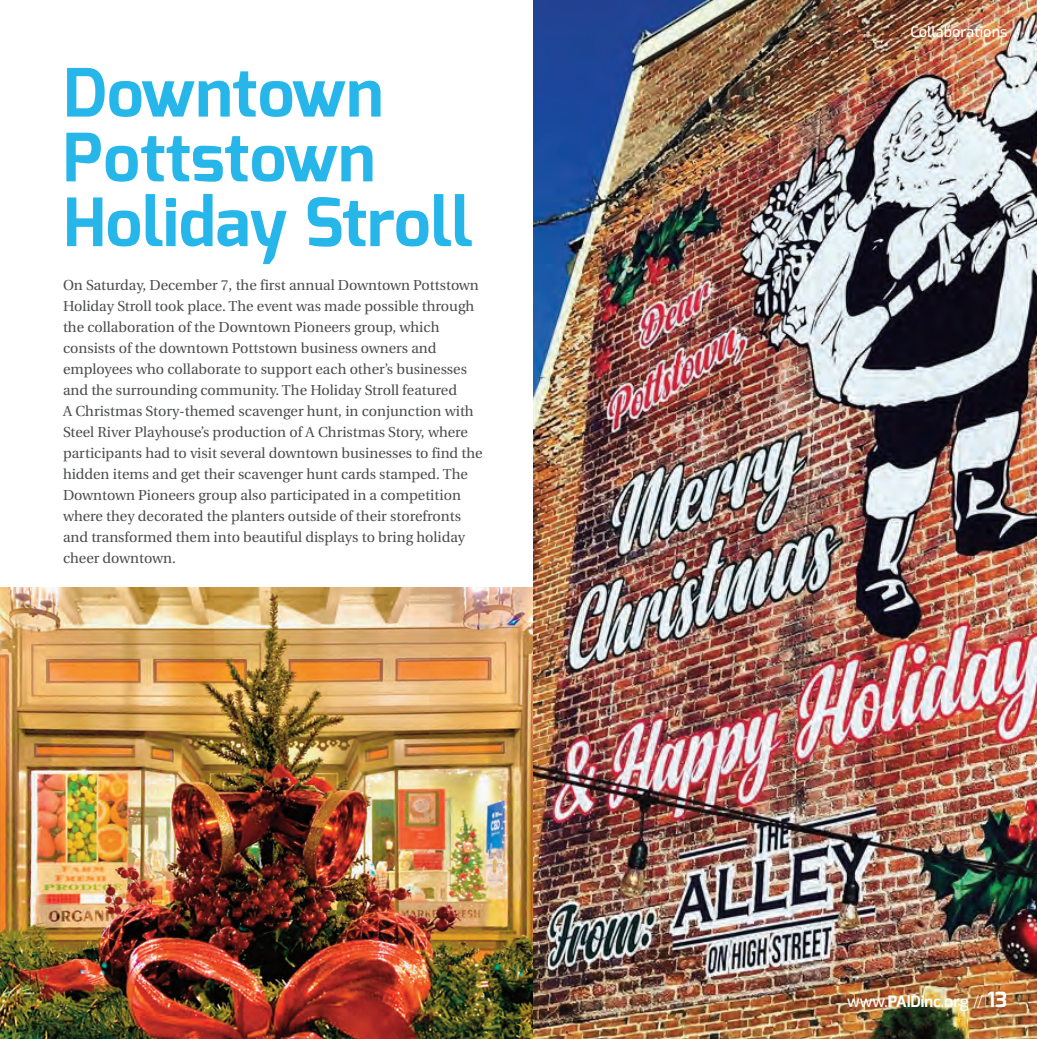
<style>
.page{position:relative;width:1037px;height:1039px;background:#fff}
.page>*{position:absolute;margin:0;border:0;box-sizing:border-box;transform-origin:0 0}
.t1{font:700 66.5px/64.8px "Exo";color:#26b6ea}
.t2{font:500 15.75px "Exo";color:#fff}
.t3{font:500 14.53px "Exo";color:#fff}
.t4{font:14.35px/21px "Utopia";color:#4b4c4d}
.s1{font-weight:700}
.s2{font-weight:300}
.s3{font-weight:700;font-size:21px}
</style>
<div class="page">
<img style="left:0;top:587px;width:533px;height:452px">
<img style="left:533px;top:0;width:504px;height:1039px">
<h1 class="t1" style="left:63px;top:67px;width:411px">Downtown<br>Pottstown<br>Holiday Stroll</h1>
<p class="t4" style="left:63px;top:276px;width:421px">On Saturday, December 7, the first annual Downtown Pottstown Holiday Stroll took place. The event was made possible through the collaboration of the Downtown Pioneers group, which consists of the downtown Pottstown business owners and employees who collaborate to support each other’s businesses and the surrounding community. The Holiday Stroll featured<br>A Christmas Story-themed scavenger hunt, in conjunction with Steel River Playhouse’s production of A Christmas Story, where participants had to visit several downtown businesses to find the hidden items and get their scavenger hunt cards stamped. The Downtown Pioneers group also participated in a competition where they decorated the planters outside of their storefronts and transformed them into beautiful displays to bring holiday cheer downtown.</p>
<p class="t3" style="left:910px;top:23px;width:99px">Collaborations</p>
<p class="t2" style="left:847px;top:991px;width:162px">www.<span class="s1">PAIDinc</span>.org <span class="s2">//</span> <span class="s3">13</span></p>
</div>
